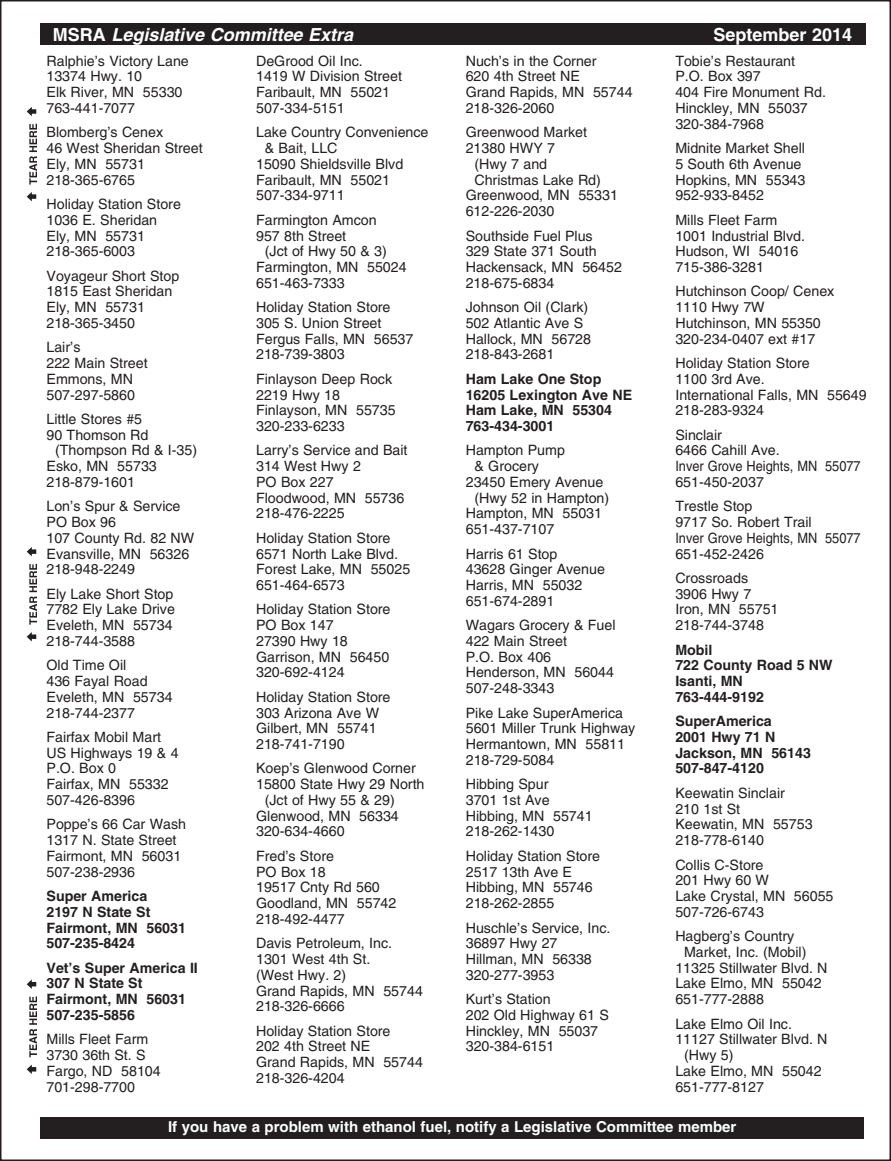
<style>
.page{position:relative;width:891px;height:1161px;background:#fff}
.page>*{position:absolute;margin:0;border:0;box-sizing:border-box;transform-origin:0 0}
.t1{font:italic 700 18px "Helvetica";color:#fff}
.t2{font:700 18px "Helvetica";color:#fff}
.t3{font:700 15px "Helvetica";color:#fff}
.t4{font:14.25px/15.8px "Helvetica";color:#231f20}
.t5{font:700 14.25px/15.8px "Helvetica";color:#231f20}
.s1{font-style:normal}
</style>
<div class="page">
<div style="left:40px;top:23px;width:826px;height:22px;background:#231f20"></div>
<div style="left:40px;top:1117px;width:824px;height:22px;background:#231f20"></div>
<svg style="left:27px;top:1065px;width:9px;height:9px"></svg>
<svg style="left:29px;top:996px;width:8px;height:61px"></svg>
<svg style="left:27px;top:979px;width:9px;height:10px"></svg>
<svg style="left:27px;top:192px;width:9px;height:9px"></svg>
<svg style="left:29px;top:124px;width:8px;height:61px"></svg>
<svg style="left:27px;top:107px;width:9px;height:9px"></svg>
<svg style="left:27px;top:632px;width:9px;height:10px"></svg>
<svg style="left:29px;top:564px;width:8px;height:61px"></svg>
<svg style="left:27px;top:547px;width:9px;height:9px"></svg>
<p class="t1" style="left:53px;top:28px;width:302px"><span class="s1">MSRA</span> Legislative Committee Extra</p>
<p class="t2" style="left:714px;top:28px;width:140px">September 2014</p>
<p class="t4" style="left:46px;top:54px;width:144px">Ralphie’s Victory Lane<br>13374 Hwy. 10<br>Elk River, MN 55330<br>763-441-7077</p>
<p class="t4" style="left:47px;top:126px;width:158px">Blomberg’s Cenex<br>46 West Sheridan Street<br>Ely, MN 55731<br>218-365-6765</p>
<p class="t4" style="left:47px;top:197px;width:136px">Holiday Station Store<br>1036 E. Sheridan<br>Ely, MN 55731<br>218-365-6003</p>
<p class="t4" style="left:47px;top:269px;width:134px">Voyageur Short Stop<br>1815 East Sheridan<br>Ely, MN 55731<br>218-365-3450</p>
<p class="t4" style="left:47px;top:341px;width:103px">Lair’s<br>222 Main Street<br>Emmons, MN<br>507-297-5860</p>
<p class="t4" style="left:47px;top:412px;width:97px">Little Stores #5</p>
<p class="t4" style="left:47px;top:428px;width:104px">90 Thomson Rd</p>
<p class="t4" style="left:55px;top:444px;width:143px">(Thompson Rd &amp; I-35)</p>
<p class="t4" style="left:47px;top:460px;width:112px">Esko, MN 55733</p>
<p class="t4" style="left:47px;top:475px;width:90px">218-879-1601</p>
<p class="t4" style="left:47px;top:500px;width:149px">Lon’s Spur &amp; Service<br>PO Box 96<br>107 County Rd. 82 NW<br>Evansville, MN 56326<br>218-948-2249</p>
<p class="t4" style="left:47px;top:587px;width:130px">Ely Lake Short Stop<br>7782 Ely Lake Drive<br>Eveleth, MN 55734<br>218-744-3588</p>
<p class="t4" style="left:47px;top:659px;width:128px">Old Time Oil<br>436 Fayal Road<br>Eveleth, MN 55734<br>218-744-2377</p>
<p class="t4" style="left:47px;top:730px;width:134px">Fairfax Mobil Mart<br>US Highways 19 &amp; 4<br>P.O. Box 0<br>Fairfax, MN 55332<br>507-426-8396</p>
<p class="t4" style="left:47px;top:818px;width:141px">Poppe’s 66 Car Wash<br>1317 N. State Street<br>Fairmont, MN 56031<br>507-238-2936</p>
<p class="t5" style="left:47px;top:890px;width:141px">Super America<br>2197 N State St<br>Fairmont, MN 56031<br>507-235-8424</p>
<p class="t5" style="left:47px;top:961px;width:153px">Vet’s Super America II<br>307 N State St<br>Fairmont, MN 56031<br>507-235-5856</p>
<p class="t4" style="left:47px;top:1033px;width:116px">Mills Fleet Farm<br>3730 36th St. S<br>Fargo, ND 58104<br>701-298-7700</p>
<p class="t4" style="left:256px;top:54px;width:147px">DeGrood Oil Inc.<br>1419 W Division Street<br>Faribault, MN 55021<br>507-334-5151</p>
<p class="t4" style="left:256px;top:126px;width:174px">Lake Country Convenience</p>
<p class="t4" style="left:265px;top:142px;width:74px">&amp; Bait, LLC</p>
<p class="t4" style="left:256px;top:157px;width:149px">15090 Shieldsville Blvd</p>
<p class="t4" style="left:256px;top:173px;width:136px">Faribault, MN 55021</p>
<p class="t4" style="left:256px;top:189px;width:90px">507-334-9711</p>
<p class="t4" style="left:256px;top:213px;width:122px">Farmington Amcon<br>957 8th Street</p>
<p class="t4" style="left:256px;top:245px;width:152px;text-indent:9px">(Jct of Hwy 50 &amp; 3)<br>Farmington, MN 55024<br>651-463-7333</p>
<p class="t4" style="left:256px;top:301px;width:159px">Holiday Station Store<br>305 S. Union Street<br>Fergus Falls, MN 56537<br>218-739-3803</p>
<p class="t4" style="left:256px;top:372px;width:141px">Finlayson Deep Rock<br>2219 Hwy 18<br>Finlayson, MN 55735<br>320-233-6233</p>
<p class="t4" style="left:256px;top:444px;width:153px">Larry’s Service and Bait<br>314 West Hwy 2<br>PO Box 227<br>Floodwood, MN 55736<br>218-476-2225</p>
<p class="t4" style="left:256px;top:531px;width:156px">Holiday Station Store<br>6571 North Lake Blvd.<br>Forest Lake, MN 55025<br>651-464-6573</p>
<p class="t4" style="left:256px;top:603px;width:136px">Holiday Station Store<br>PO Box 147<br>27390 Hwy 18<br>Garrison, MN 56450<br>320-692-4124</p>
<p class="t4" style="left:256px;top:690px;width:136px">Holiday Station Store<br>303 Arizona Ave W<br>Gilbert, MN 55741<br>218-741-7190</p>
<p class="t4" style="left:256px;top:762px;width:161px">Koep’s Glenwood Corner</p>
<p class="t4" style="left:256px;top:778px;width:170px">15800 State Hwy 29 North</p>
<p class="t4" style="left:265px;top:793px;width:132px">(Jct of Hwy 55 &amp; 29)</p>
<p class="t4" style="left:256px;top:809px;width:144px">Glenwood, MN 56334</p>
<p class="t4" style="left:256px;top:825px;width:90px">320-634-4660</p>
<p class="t4" style="left:256px;top:849px;width:142px">Fred’s Store<br>PO Box 18<br>19517 Cnty Rd 560<br>Goodland, MN 55742<br>218-492-4477</p>
<p class="t4" style="left:256px;top:937px;width:168px">Davis Petroleum, Inc.<br>1301 West 4th St.<br>(West Hwy. 2)<br>Grand Rapids, MN 55744<br>218-326-6666</p>
<p class="t4" style="left:256px;top:1024px;width:168px">Holiday Station Store<br>202 4th Street NE<br>Grand Rapids, MN 55744<br>218-326-4204</p>
<p class="t4" style="left:466px;top:54px;width:168px">Nuch’s in the Corner<br>620 4th Street NE<br>Grand Rapids, MN 55744<br>218-326-2060</p>
<p class="t4" style="left:466px;top:126px;width:123px">Greenwood Market</p>
<p class="t4" style="left:466px;top:142px;width:91px">21380 HWY 7</p>
<p class="t4" style="left:474px;top:157px;width:74px">(Hwy 7 and</p>
<p class="t4" style="left:474px;top:173px;width:128px">Christmas Lake Rd)</p>
<p class="t4" style="left:466px;top:189px;width:154px">Greenwood, MN 55331</p>
<p class="t4" style="left:466px;top:205px;width:90px">612-226-2030</p>
<p class="t4" style="left:466px;top:229px;width:158px">Southside Fuel Plus<br>329 State 371 South<br>Hackensack, MN 56452<br>218-675-6834</p>
<p class="t4" style="left:466px;top:301px;width:127px">Johnson Oil (Clark)<br>502 Atlantic Ave S<br>Hallock, MN 56728<br>218-843-2681</p>
<p class="t5" style="left:466px;top:372px;width:168px">Ham Lake One Stop<br>16205 Lexington Ave NE<br>Ham Lake, MN 55304<br>763-434-3001</p>
<p class="t4" style="left:466px;top:444px;width:101px">Hampton Pump</p>
<p class="t4" style="left:474px;top:460px;width:66px">&amp; Grocery</p>
<p class="t4" style="left:466px;top:475px;width:139px">23450 Emery Avenue</p>
<p class="t4" style="left:474px;top:491px;width:136px">(Hwy 52 in Hampton)</p>
<p class="t4" style="left:466px;top:507px;width:138px">Hampton, MN 55031</p>
<p class="t4" style="left:466px;top:523px;width:90px">651-437-7107</p>
<p class="t4" style="left:466px;top:547px;width:141px">Harris 61 Stop<br>43628 Ginger Avenue<br>Harris, MN 55032<br>651-674-2891</p>
<p class="t4" style="left:466px;top:619px;width:151px">Wagars Grocery &amp; Fuel<br>422 Main Street<br>P.O. Box 406<br>Henderson, MN 56044<br>507-248-3343</p>
<p class="t4" style="left:466px;top:706px;width:171px">Pike Lake SuperAmerica<br>5601 Miller Trunk Highway<br>Hermantown, MN 55811<br>218-729-5084</p>
<p class="t4" style="left:466px;top:778px;width:128px">Hibbing Spur<br>3701 1st Ave<br>Hibbing, MN 55741<br>218-262-1430</p>
<p class="t4" style="left:466px;top:849px;width:136px">Holiday Station Store<br>2517 13th Ave E<br>Hibbing, MN 55746<br>218-262-2855</p>
<p class="t4" style="left:466px;top:921px;width:146px">Huschle’s Service, Inc.<br>36897 Hwy 27<br>Hillman, MN 56338<br>320-277-3953</p>
<p class="t4" style="left:466px;top:993px;width:145px">Kurt’s Station<br>202 Old Highway 61 S<br>Hinckley, MN 55037<br>320-384-6151</p>
<p class="t4" style="left:675px;top:54px;width:152px">Tobie’s Restaurant<br>P.O. Box 397<br>404 Fire Monument Rd.<br>Hinckley, MN 55037<br>320-384-7968</p>
<p class="t4" style="left:675px;top:142px;width:132px">Midnite Market Shell<br>5 South 6th Avenue<br>Hopkins, MN 55343<br>952-933-8452</p>
<p class="t4" style="left:675px;top:213px;width:131px">Mills Fleet Farm<br>1001 Industrial Blvd.<br>Hudson, WI 54016<br>715-386-3281</p>
<p class="t4" style="left:675px;top:285px;width:160px">Hutchinson Coop/ Cenex<br>1110 Hwy 7W<br>Hutchinson, MN 55350<br>320-234-0407 ext #17</p>
<p class="t4" style="left:675px;top:357px;width:193px">Holiday Station Store<br>1100 3rd Ave.<br>International Falls, MN 55649<br>218-283-9324</p>
<p class="t4" style="left:675px;top:428px;width:187px">Sinclair<br>6466 Cahill Ave.<br>Inver Grove Heights, MN 55077<br>651-450-2037</p>
<p class="t4" style="left:675px;top:500px;width:187px">Trestle Stop<br>9717 So. Robert Trail<br>Inver Grove Heights, MN 55077<br>651-452-2426</p>
<p class="t4" style="left:675px;top:571px;width:105px">Crossroads<br>3906 Hwy 7<br>Iron, MN 55751<br>218-744-3748</p>
<p class="t5" style="left:675px;top:643px;width:159px">Mobil<br>722 County Road 5 NW<br>Isanti, MN<br>763-444-9192</p>
<p class="t5" style="left:675px;top:715px;width:137px">SuperAmerica<br>2001 Hwy 71 N<br>Jackson, MN 56143<br>507-847-4120</p>
<p class="t4" style="left:675px;top:786px;width:139px">Keewatin Sinclair<br>210 1st St<br>Keewatin, MN 55753<br>218-778-6140</p>
<p class="t4" style="left:675px;top:858px;width:160px">Collis C-Store<br>201 Hwy 60 W<br>Lake Crystal, MN 56055<br>507-726-6743</p>
<p class="t4" style="left:675px;top:930px;width:121px">Hagberg’s Country</p>
<p class="t4" style="left:684px;top:945px;width:124px">Market, Inc. (Mobil)</p>
<p class="t4" style="left:675px;top:961px;width:154px">11325 Stillwater Blvd. N</p>
<p class="t4" style="left:675px;top:977px;width:148px">Lake Elmo, MN 55042</p>
<p class="t4" style="left:675px;top:993px;width:90px">651-777-2888</p>
<p class="t4" style="left:675px;top:1017px;width:118px">Lake Elmo Oil Inc.</p>
<p class="t4" style="left:675px;top:1033px;width:154px">11127 Stillwater Blvd. N</p>
<p class="t4" style="left:684px;top:1049px;width:51px">(Hwy 5)</p>
<p class="t4" style="left:675px;top:1064px;width:148px">Lake Elmo, MN 55042</p>
<p class="t4" style="left:675px;top:1080px;width:90px">651-777-8127</p>
<p class="t3" style="left:168px;top:1121px;width:570px">If you have a problem with ethanol fuel, notify a Legislative Committee member</p>
</div>
